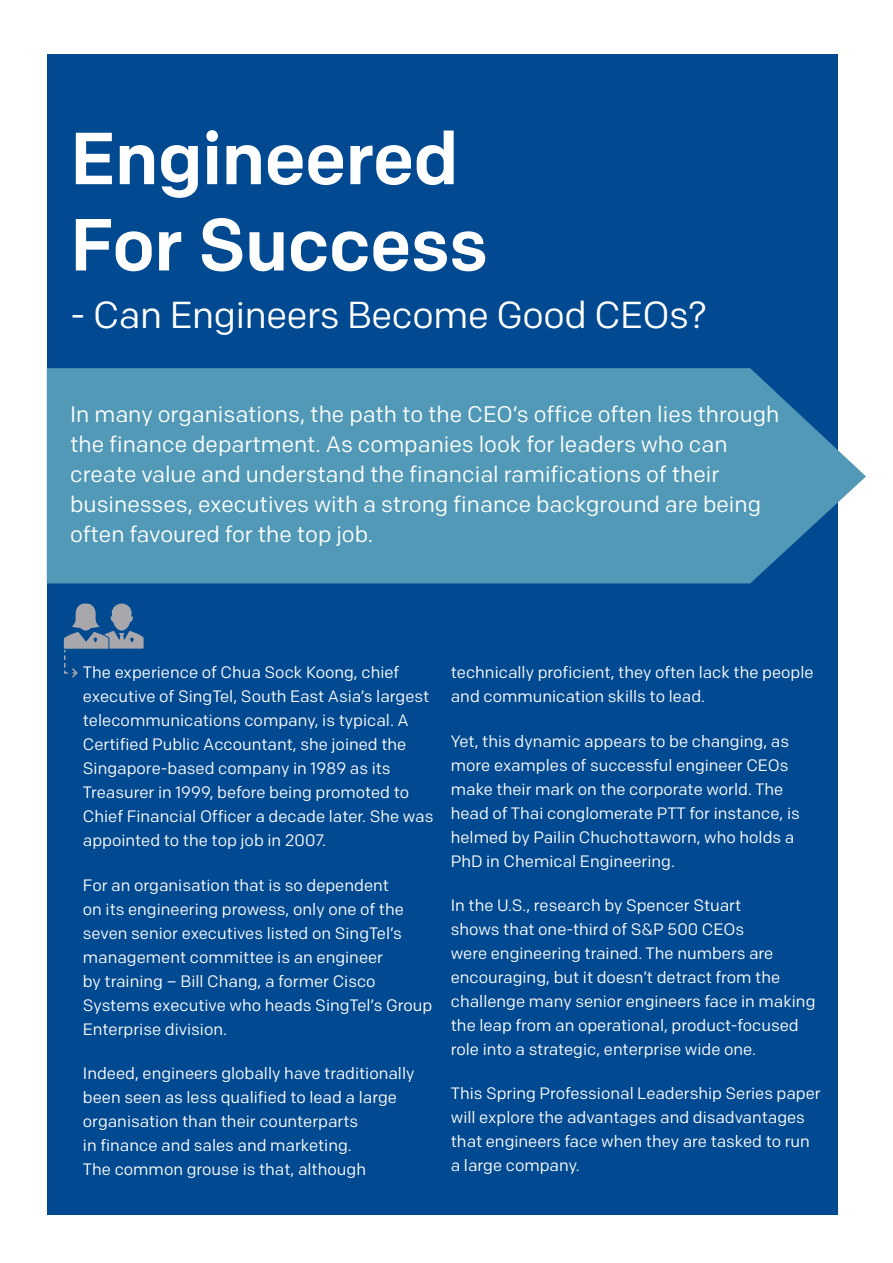
<style>
.page{position:relative;width:893px;height:1263px;background:#fff}
.page>*{position:absolute;margin:0;border:0;box-sizing:border-box;transform-origin:0 0}
.t1{font:500 73.5px "Colfax";letter-spacing:-.01em;color:#fff}
.t2{font:37.5px "Colfax";letter-spacing:-.01em;color:#fff}
.t3{font:22.5px/30px "Colfax";color:#fff}
.t4{font:16.5px/24px "Colfax";color:#fff}
</style>
<div class="page">
<div style="left:47px;top:54px;width:791px;height:1161px;background:#014990"></div>
<svg style="left:47px;top:368px;width:819px;height:215px;background:#5298b6"></svg>
<svg style="left:63px;top:603px;width:81px;height:75px"></svg>
<p class="t1" style="left:70px;top:113px;width:390px">Engineered</p>
<p class="t1" style="left:70px;top:200px;width:419px">For Success</p>
<p class="t2" style="left:70px;top:292px;width:639px">- Can Engineers Become Good CEOs?</p>
<p class="t3" style="left:70px;top:399px;width:711px">In many organisations, the path to the CEO’s office often lies through the finance department. As companies look for leaders who can create value and understand the financial ramifications of their businesses, executives with a strong finance background are being often favoured for the top job.</p>
<p class="t4" style="left:83px;top:660px;width:352px">The experience of Chua Sock Koong, chief executive of SingTel, South East Asia’s largest telecommunications company, is typical. A Certified Public Accountant, she joined the Singapore-based company in 1989 as its Treasurer in 1999, before being promoted to Chief Financial Officer a decade later. She was appointed to the top job in 2007.</p>
<p class="t4" style="left:83px;top:873px;width:351px">For an organisation that is so dependent<br>on its engineering prowess, only one of the seven senior executives listed on SingTel’s management committee is an engineer<br>by training – Bill Chang, a former Cisco Systems executive who heads SingTel’s Group Enterprise division.</p>
<p class="t4" style="left:83px;top:1061px;width:333px">Indeed, engineers globally have traditionally been seen as less qualified to lead a large organisation than their counterparts<br>in finance and sales and marketing.<br>The common grouse is that, although</p>
<p class="t4" style="left:451px;top:660px;width:364px">technically proficient, they often lack the people and communication skills to lead.</p>
<p class="t4" style="left:451px;top:729px;width:351px">Yet, this dynamic appears to be changing, as more examples of successful engineer CEOs make their mark on the corporate world. The head of Thai conglomerate PTT for instance, is helmed by Pailin Chuchottaworn, who holds a PhD in Chemical Engineering.</p>
<p class="t4" style="left:451px;top:893px;width:366px">In the U.S., research by Spencer Stuart<br>shows that one-third of S&amp;P 500 CEOs<br>were engineering trained. The numbers are encouraging, but it doesn’t detract from the challenge many senior engineers face in making the leap from an operational, product-focused role into a strategic, enterprise wide one.</p>
<p class="t4" style="left:451px;top:1081px;width:371px">This Spring Professional Leadership Series paper will explore the advantages and disadvantages that engineers face when they are tasked to run a large company.</p>
</div>
